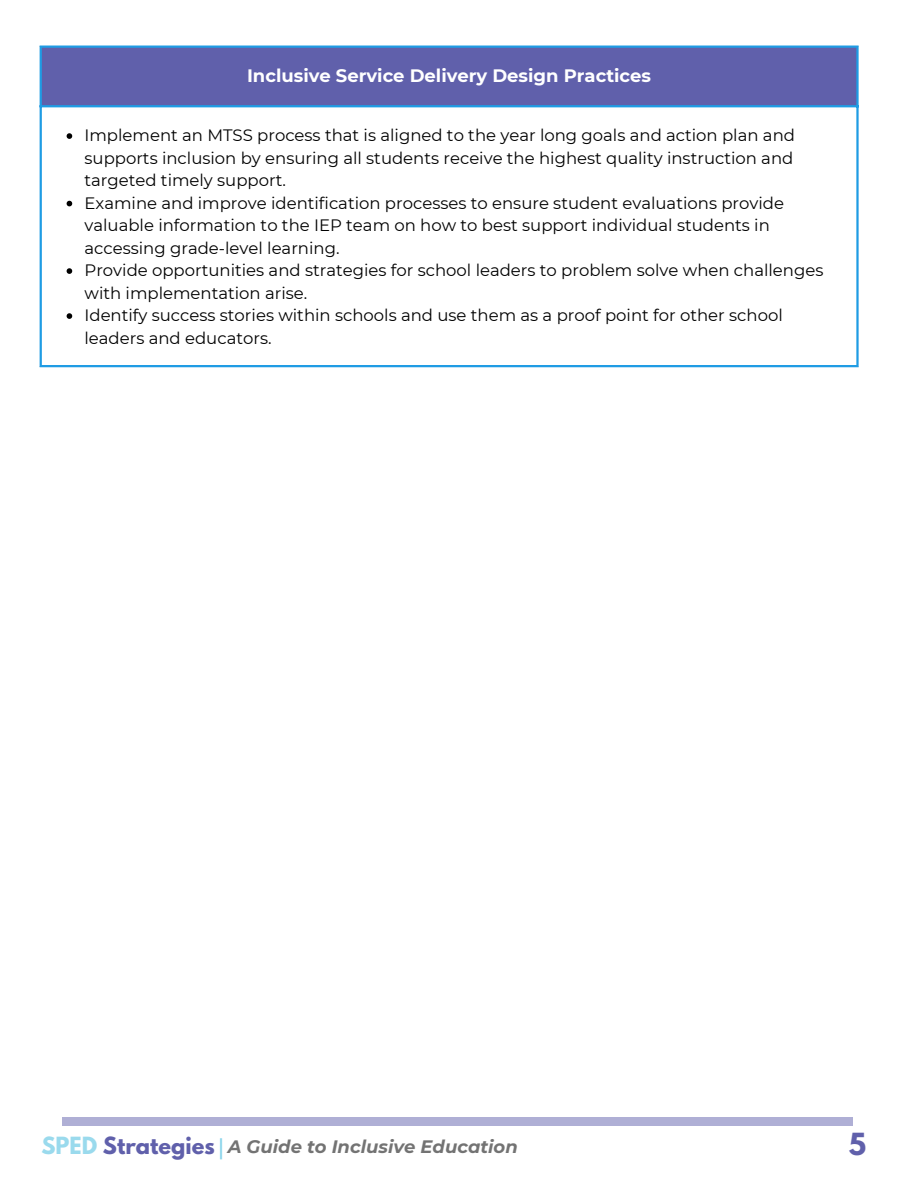
<style>
.page{position:relative;width:918px;height:1188px;background:#fff}
.page>*{position:absolute;margin:0;border:0;box-sizing:border-box;transform-origin:0 0}
.t1{font:700 27px "League Spartan";color:#6060ab}
.t2{font:700 21px "League Spartan";color:#6060ab}
.t3{font:700 18px "Montserrat";color:#fff}
.t4{font:italic 700 18px "Montserrat";color:#737373}
.t5{font:16.5px/22.5px "Montserrat";color:#000}
.s1{color:#9adaed}
</style>
<div class="page">
<div style="left:40px;top:46px;width:818px;height:61px;background:#6060ab"></div>
<svg style="left:67px;top:133px;width:5px;height:6px"></svg>
<svg style="left:67px;top:201px;width:5px;height:5px"></svg>
<svg style="left:67px;top:268px;width:5px;height:6px"></svg>
<svg style="left:67px;top:313px;width:5px;height:6px"></svg>
<hr style="left:40px;top:48px;width:2px;height:317px;background:#1f9ce4">
<hr style="left:856px;top:48px;width:3px;height:317px;background:#1f9ce4">
<hr style="left:40px;top:46px;width:819px;height:2px;background:#1f9ce4">
<hr style="left:40px;top:105px;width:819px;height:2px;background:#1f9ce4">
<hr style="left:40px;top:365px;width:819px;height:2px;background:#1f9ce4">
<div style="left:62px;top:1117px;width:790px;height:8px;background:#afafd5"></div>
<hr style="left:220px;top:1138px;width:2px;height:21px;background:#9adaed">
<p class="t3" style="left:247px;top:64px;width:406px">Inclusive Service Delivery Design Practices</p>
<p class="t5" style="left:85px;top:124px;width:712px;text-align:justify">Implement an MTSS process that is aligned to the year long goals and action plan and supports inclusion by ensuring all students receive the highest quality instruction and targeted timely support.</p>
<p class="t5" style="left:85px;top:191px;width:701px">Examine and improve identification processes to ensure student evaluations provide valuable information to the IEP team on how to best support individual students in accessing grade-level learning.</p>
<p class="t5" style="left:85px;top:259px;width:740px">Provide opportunities and strategies for school leaders to problem solve when challenges with implementation arise.</p>
<p class="t5" style="left:85px;top:304px;width:700px">Identify success stories within schools and use them as a proof point for other school leaders and educators.</p>
<p class="t2" style="left:41px;top:1136px;width:175px"><span class="s1">SPED</span> Strategies</p>
<p class="t4" style="left:228px;top:1136px;width:292px">A Guide to Inclusive Education</p>
<h1 class="t1" style="left:849px;top:1131px;width:19px">5</h1>
</div>
